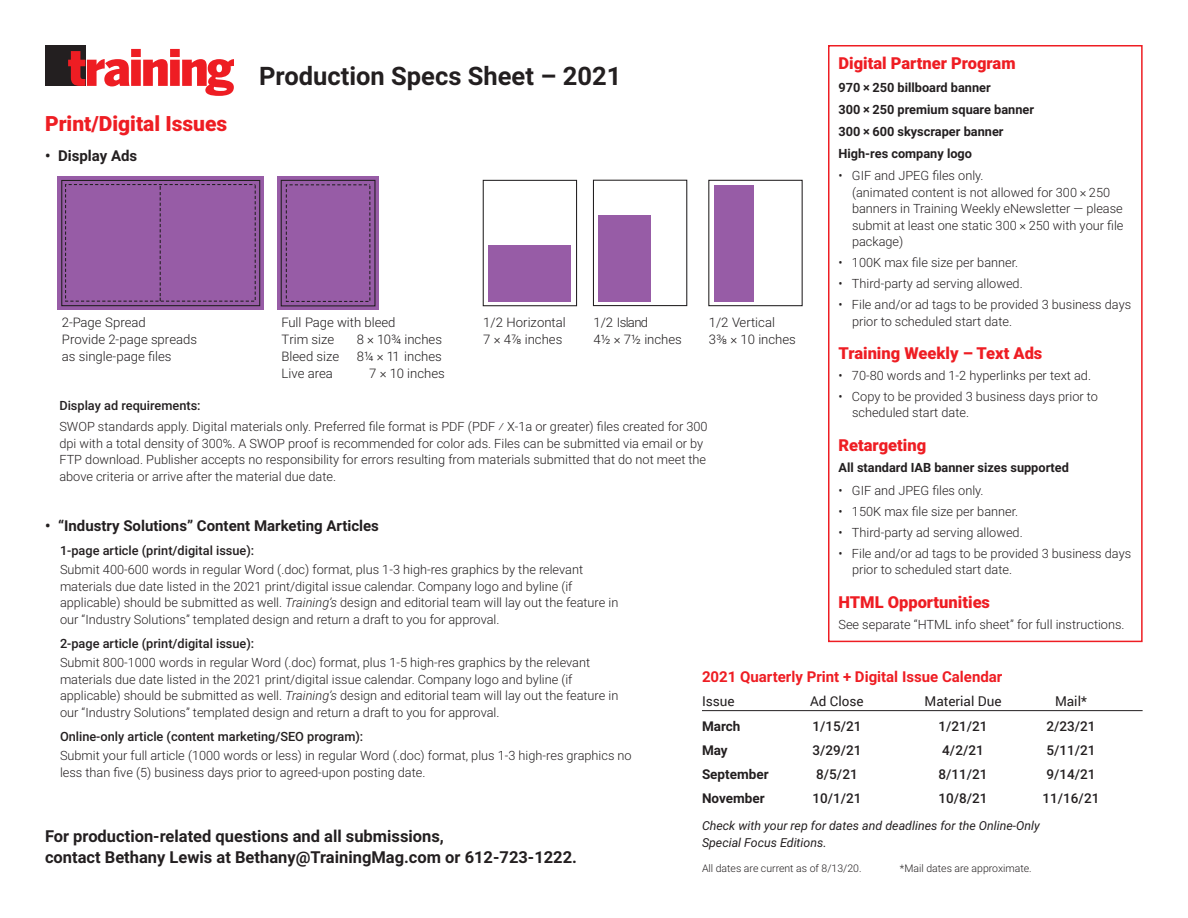
<style>
.page{position:relative;width:1188px;height:918px;background:#fff}
.page>*{position:absolute;margin:0;border:0;box-sizing:border-box;transform-origin:0 0}
.t1{font:700 25.5px "Roboto";color:#231f20}
.t2{font:900 21px "Roboto";color:#ee1d23}
.t3{font:700 16.5px/21px "Roboto";color:#231f20}
.t4{font:900 16.5px "Roboto";color:#ee1d23}
.t5{font:700 15px "Roboto";color:#231f20}
.t6{font:700 15px "Roboto";color:#ee1d23}
.t7{font:500 13.5px "Roboto";color:#231f20}
.t8{font:13.5px "Roboto";color:#231f20}
.t9{font:700 13.5px "Roboto";color:#231f20}
.t10{font:300 13.2px/17px "Roboto";color:#201d1e}
.t11{font:300 12.75px/16.5px "Roboto";color:#231f20}
.t12{font:500 12.75px "Roboto";color:#231f20}
.t13{font:700 12.75px "Roboto";color:#231f20}
.t14{font:italic 12.3px/16.5px "Roboto";color:#231f20}
.t15{font:300 10.5px "Roboto";color:#231f20}
.s1{font-style:italic}
</style>
<div class="page">
<div style="left:45px;top:46px;width:40px;height:40px;background:#231f20"></div>
<svg style="left:68px;top:49px;width:166px;height:47px"></svg>
<div style="left:828px;top:45px;width:315px;height:597px;border:2px solid #ee1d23"></div>
<hr style="left:702px;top:710px;width:441px;height:1px;background:#231f20">
<div style="left:57px;top:176px;width:207px;height:134px;background:#975ca6"></div>
<div style="left:483px;top:180px;width:94px;height:126px;border:1px solid #201d1e"></div>
<div style="left:489px;top:245px;width:82px;height:57px;background:#975ca6"></div>
<div style="left:61px;top:180px;width:199px;height:126px;border:1px solid #201d1e"></div>
<div style="left:65px;top:184px;width:191px;height:118px;border:1px dashed #201d1e"></div>
<svg style="left:160px;top:186px;width:1px;height:115px"></svg>
<div style="left:277px;top:176px;width:102px;height:134px;background:#975ca6"></div>
<div style="left:286px;top:184px;width:84px;height:118px;border:1px dashed #201d1e"></div>
<div style="left:281px;top:180px;width:94px;height:126px;border:1px solid #201d1e"></div>
<div style="left:593px;top:180px;width:94px;height:126px;border:1px solid #201d1e"></div>
<div style="left:599px;top:215px;width:52px;height:87px;background:#975ca6"></div>
<div style="left:708px;top:180px;width:95px;height:126px;border:1px solid #201d1e"></div>
<div style="left:714px;top:185px;width:39px;height:117px;background:#975ca6"></div>
<p class="t4" style="left:838px;top:52px;width:179px">Digital Partner Program</p>
<p class="t13" style="left:838px;top:79px;width:154px">970 × 250 billboard banner</p>
<p class="t13" style="left:838px;top:101px;width:197px">300 × 250 premium square banner</p>
<p class="t13" style="left:838px;top:122px;width:167px">300 × 600 skyscraper banner</p>
<p class="t13" style="left:838px;top:144px;width:135px">High-res company logo</p>
<p class="t11" style="left:852px;top:167px;width:273px;text-indent:-14px">• GIF and JPEG files only.<br>(animated content is not allowed for 300 × 250 banners in Training Weekly eNewsletter — please submit at least one static 300 × 250 with your file package)</p>
<p class="t11" style="left:838px;top:254px;width:181px">• 100K max file size per banner.</p>
<p class="t11" style="left:838px;top:275px;width:186px">• Third-party ad serving allowed.</p>
<p class="t11" style="left:852px;top:296px;width:281px;text-indent:-14px">• File and/or ad tags to be provided 3 business days prior to scheduled start date.</p>
<p class="t4" style="left:838px;top:341px;width:205px">Training Weekly – Text Ads</p>
<p class="t11" style="left:838px;top:367px;width:254px">• 70-80 words and 1-2 hyperlinks per text ad.</p>
<p class="t11" style="left:852px;top:388px;width:248px;text-indent:-14px">• Copy to be provided 3 business days prior to scheduled start date.</p>
<p class="t4" style="left:838px;top:433px;width:89px">Retargeting</p>
<p class="t13" style="left:838px;top:459px;width:232px">All standard IAB banner sizes supported</p>
<p class="t11" style="left:838px;top:482px;width:147px">• GIF and JPEG files only.</p>
<p class="t11" style="left:838px;top:503px;width:181px">• 150K max file size per banner.</p>
<p class="t11" style="left:838px;top:524px;width:186px">• Third-party ad serving allowed.</p>
<p class="t11" style="left:852px;top:545px;width:281px;text-indent:-14px">• File and/or ad tags to be provided 3 business days prior to scheduled start date.</p>
<p class="t4" style="left:838px;top:590px;width:153px">HTML Opportunities</p>
<p class="t11" style="left:838px;top:615px;width:288px">See separate “HTML info sheet” for full instructions.</p>
<p class="t1" style="left:259px;top:58px;width:364px">Production Specs Sheet – 2021</p>
<p class="t2" style="left:45px;top:109px;width:184px">Print/Digital Issues</p>
<p class="t5" style="left:45px;top:145px;width:94px">• Display Ads</p>
<p class="t10" style="left:593px;top:314px;width:90px">1/2 Island<br>4½ × 7½ inches</p>
<p class="t10" style="left:709px;top:313px;width:89px">1/2 Vertical<br>3⅜ × 10 inches</p>
<p class="t10" style="left:483px;top:313px;width:84px">1/2 Horizontal<br>7 × 4⅞ inches</p>
<p class="t10" style="left:62px;top:314px;width:137px">2-Page Spread<br>Provide 2-page spreads as single-page files</p>
<p class="t10" style="left:282px;top:313px;width:116px">Full Page with bleed<br>Trim size</p>
<p class="t10" style="left:357px;top:330px;width:87px">8 × 10¾ inches</p>
<p class="t10" style="left:282px;top:347px;width:59px">Bleed size</p>
<p class="t10" style="left:357px;top:347px;width:87px">8¼ × 11 inches</p>
<p class="t10" style="left:282px;top:364px;width:53px">Live area</p>
<p class="t10" style="left:369px;top:364px;width:77px">7 × 10 inches</p>
<p class="t12" style="left:59px;top:397px;width:143px">Display ad requirements:</p>
<p class="t11" style="left:59px;top:418px;width:650px">SWOP standards apply. Digital materials only. Preferred file format is PDF (PDF ⁄ X-1a or greater) files created for 300 dpi with a total density of 300%. A SWOP proof is recommended for color ads. Files can be submitted via email or by FTP download. Publisher accepts no responsibility for errors resulting from materials submitted that do not meet the above criteria or arrive after the material due date.</p>
<p class="t5" style="left:45px;top:515px;width:336px">• “Industry Solutions” Content Marketing Articles</p>
<p class="t12" style="left:60px;top:541px;width:196px">1-page article (print/digital issue):</p>
<p class="t11" style="left:60px;top:561px;width:560px">Submit 400-600 words in regular Word (.doc) format, plus 1-3 high-res graphics by the relevant materials due date listed in the 2021 print/digital issue calendar. Company logo and byline (if applicable) should be submitted as well. <span class="s1">Training’s</span> design and editorial team will lay out the feature in our “Industry Solutions” templated design and return a draft to you for approval.</p>
<p class="t12" style="left:60px;top:634px;width:196px">2-page article (print/digital issue):</p>
<p class="t11" style="left:60px;top:654px;width:560px">Submit 800-1000 words in regular Word (.doc) format, plus 1-5 high-res graphics by the relevant materials due date listed in the 2021 print/digital issue calendar. Company logo and byline (if applicable) should be submitted as well. <span class="s1">Training’s</span> design and editorial team will lay out the feature in our “Industry Solutions” templated design and return a draft to you for approval.</p>
<p class="t12" style="left:60px;top:727px;width:305px">Online-only article (content marketing/SEO program):</p>
<p class="t11" style="left:60px;top:747px;width:573px">Submit your full article (1000 words or less) in regular Word (.doc) format, plus 1-3 high-res graphics no less than five (5) business days prior to agreed-upon posting date.</p>
<p class="t6" style="left:702px;top:666px;width:302px">2021 Quarterly Print + Digital Issue Calendar</p>
<p class="t8" style="left:702px;top:691px;width:34px">Issue</p>
<p class="t8" style="left:810px;top:691px;width:55px">Ad Close</p>
<p class="t8" style="left:924px;top:691px;width:79px">Material Due</p>
<p class="t8" style="left:1055px;top:691px;width:33px">Mail*</p>
<p class="t9" style="left:702px;top:717px;width:40px">March</p>
<p class="t7" style="left:812px;top:717px;width:51px">1/15/21</p>
<p class="t7" style="left:938px;top:717px;width:51px">1/21/21</p>
<p class="t7" style="left:1046px;top:717px;width:51px">2/23/21</p>
<p class="t9" style="left:702px;top:741px;width:27px">May</p>
<p class="t7" style="left:812px;top:741px;width:51px">3/29/21</p>
<p class="t7" style="left:942px;top:741px;width:43px">4/2/21</p>
<p class="t7" style="left:1046px;top:741px;width:51px">5/11/21</p>
<p class="t9" style="left:702px;top:765px;width:68px">September</p>
<p class="t7" style="left:816px;top:765px;width:43px">8/5/21</p>
<p class="t7" style="left:938px;top:765px;width:51px">8/11/21</p>
<p class="t7" style="left:1046px;top:765px;width:51px">9/14/21</p>
<p class="t9" style="left:702px;top:789px;width:64px">November</p>
<p class="t7" style="left:812px;top:789px;width:51px">10/1/21</p>
<p class="t7" style="left:938px;top:789px;width:51px">10/8/21</p>
<p class="t7" style="left:1043px;top:789px;width:58px">11/16/21</p>
<p class="t14" style="left:702px;top:817px;width:339px">Check with your rep for dates and deadlines for the Online-Only<br>Special Focus Editions.</p>
<p class="t15" style="left:702px;top:861px;width:161px">All dates are current as of 8/13/20.</p>
<p class="t15" style="left:900px;top:861px;width:133px">*Mail dates are approximate.</p>
<p class="t3" style="left:45px;top:825px;width:534px">For production-related questions and all submissions,<br>contact Bethany Lewis at Bethany@TrainingMag.com or 612-723-1222.</p>
</div>
